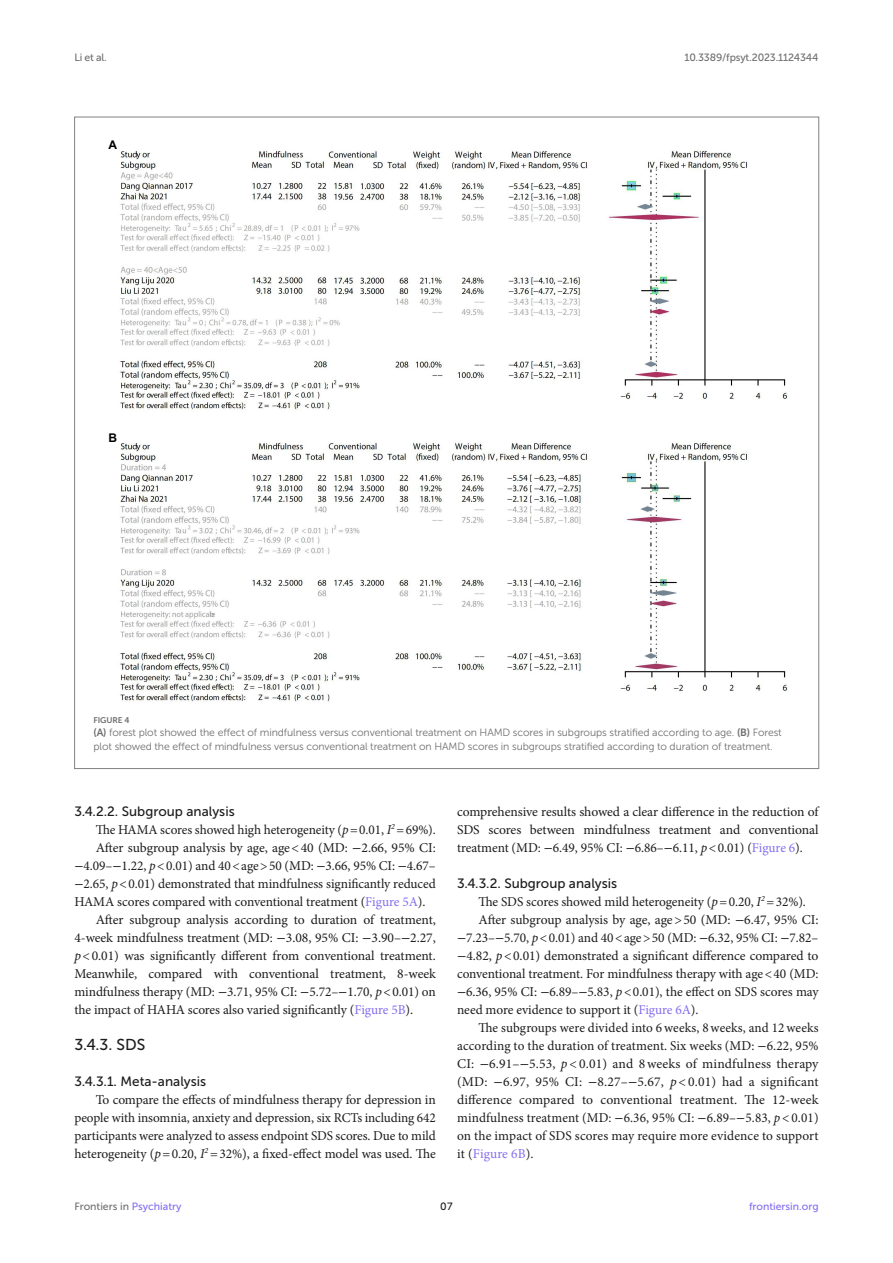
<style>
.page{position:relative;width:893px;height:1263px;background:#fff}
.page>*{position:absolute;margin:0;border:0;box-sizing:border-box;transform-origin:0 0}
.HEAD_3{font:15.75px "Museo Sans 500";color:#1b1c1b}
.TEXT{font:13.5px/18px "Minion Pro";letter-spacing:-.005em;color:#1b1c1b;text-align:justify}
.TEXT_FLUSH{font:13.5px/18px "Minion Pro";letter-spacing:-.005em;color:#1b1c1b;text-align:justify}
.HEAD_4{font:13.5px "Museo Sans 500";color:#1b1c1b}
.HEAD_4_after_HEAD_3{font:13.5px "Museo Sans 500";color:#1b1c1b}
.t1{font:700 12px "Arial";color:#000}
.FIG_LEG{font:10.5px/13.5px "Museo Sans 300";letter-spacing:-.01em;color:#706f70}
.t2{font:10.5px "Museo Sans 500";letter-spacing:-.015em;color:#706f70}
.t3{font:10.5px "Museo Sans 500";color:#856df0}
.t4{font:10.5px "Museo Sans 500";color:#1b1c1b}
.FIG_HD{font:8.25px "Museo Sans 700";letter-spacing:-.01em;color:#706f70}
.s1{font-family:"Museo Sans 700"}
.s2{font-style:italic}
.s3{font-family:"STIX General"}
.s4{color:#856df0}
</style>
<div class="page">
<img style="left:120px;top:150px;width:668px;height:552px">
<p class="t2" style="left:74px;top:51px;width:34px">Li et al.</p>
<p class="t2" style="left:684px;top:51px;width:136px">10.3389/fpsyt.2023.1124344</p>
<p class="t1" style="left:109px;top:137px;width:10px">A</p>
<p class="t1" style="left:109px;top:430px;width:10px">B</p>
<p class="FIG_HD" style="left:94px;top:715px;width:37px">FIGURE 4</p>
<p class="FIG_LEG" style="left:94px;top:726px;width:690px"><span class="s1">(A)</span> forest plot showed the effect of mindfulness versus conventional treatment on HAMD scores in subgroups stratified according to age. <span class="s1">(B)</span> Forest plot showed the effect of mindfulness versus conventional treatment on HAMD scores in subgroups stratified according to duration of treatment.</p>
<p class="HEAD_4" style="left:74px;top:804px;width:162px">3.4.2.2. Subgroup analysis</p>
<p class="TEXT_FLUSH" style="left:96px;top:821px;width:342px">The HAMA scores showed high heterogeneity (<span class="s2">p</span>=0.01, <span class="s2">I</span><sup>2</sup> =69%).</p>
<p class="TEXT" style="left:74px;top:839px;width:363px;text-indent:21px">After subgroup analysis by age, age&lt;40 (MD: <span class="s3">−</span>2.66, 95% CI: <span class="s3">−</span>4.09–<span class="s3">−</span>1.22, <span class="s2">p</span>&lt;0.01) and 40&lt;age&gt;50 (MD: <span class="s3">−</span>3.66, 95% CI: <span class="s3">−</span>4.67– <span class="s3">−</span>2.65, <span class="s2">p</span>&lt;0.01) demonstrated that mindfulness significantly reduced HAMA scores compared with conventional treatment (<span class="s4">Figure 5A</span>).</p>
<p class="TEXT" style="left:74px;top:911px;width:363px;text-indent:21px">After subgroup analysis according to duration of treatment, 4-week mindfulness treatment (MD: <span class="s3">−</span>3.08, 95% CI: <span class="s3">−</span>3.90–<span class="s3">−</span>2.27, <span class="s2">p</span>&lt;0.01) was significantly different from conventional treatment.<br>Meanwhile, compared with conventional treatment, 8-week mindfulness therapy (MD: <span class="s3">−</span>3.71, 95% CI: <span class="s3">−</span>5.72–<span class="s3">−</span>1.70, <span class="s2">p</span>&lt;0.01) on the impact of HAHA scores also varied significantly (<span class="s4">Figure 5B</span>).</p>
<p class="HEAD_3" style="left:74px;top:1036px;width:72px">3.4.3. SDS</p>
<p class="HEAD_4_after_HEAD_3" style="left:74px;top:1074px;width:133px">3.4.3.1. Meta-analysis</p>
<p class="TEXT_FLUSH" style="left:74px;top:1091px;width:363px;text-indent:21px">To compare the effects of mindfulness therapy for depression in people with insomnia, anxiety and depression, six RCTs including 642 participants were analyzed to assess endpoint SDS scores. Due to mild heterogeneity (<span class="s2">p</span>=0.20, <span class="s2">I</span><sup>2</sup> =32%), a fixed-effect model was used. The</p>
<p class="TEXT_FLUSH" style="left:457px;top:803px;width:363px">comprehensive results showed a clear difference in the reduction of SDS scores between mindfulness treatment and conventional treatment (MD: <span class="s3">−</span>6.49, 95% CI: <span class="s3">−</span>6.86–<span class="s3">−</span>6.11, <span class="s2">p</span>&lt;0.01) (<span class="s4">Figure 6</span>).</p>
<p class="HEAD_4" style="left:457px;top:876px;width:162px">3.4.3.2. Subgroup analysis</p>
<p class="TEXT_FLUSH" style="left:478px;top:893px;width:329px">The SDS scores showed mild heterogeneity (<span class="s2">p</span>=0.20, <span class="s2">I</span><sup>2</sup> =32%).</p>
<p class="TEXT" style="left:457px;top:911px;width:363px;text-indent:21px">After subgroup analysis by age, age&gt;50 (MD: <span class="s3">−</span>6.47, 95% CI: <span class="s3">−</span>7.23–<span class="s3">−</span>5.70, <span class="s2">p</span>&lt;0.01) and 40&lt;age&gt;50 (MD: <span class="s3">−</span>6.32, 95% CI: <span class="s3">−</span>7.82– <span class="s3">−</span>4.82, <span class="s2">p</span>&lt;0.01) demonstrated a significant difference compared to conventional treatment. For mindfulness therapy with age&lt;40 (MD: <span class="s3">−</span>6.36, 95% CI: <span class="s3">−</span>6.89–<span class="s3">−</span>5.83, <span class="s2">p</span>&lt;0.01), the effect on SDS scores may need more evidence to support it (<span class="s4">Figure 6A</span>).</p>
<p class="TEXT" style="left:457px;top:1019px;width:363px;text-indent:21px">The subgroups were divided into 6weeks, 8weeks, and 12weeks according to the duration of treatment. Six weeks (MD: <span class="s3">−</span>6.22, 95% CI: <span class="s3">−</span>6.91–<span class="s3">−</span>5.53, <span class="s2">p</span> &lt; 0.01) and 8weeks of mindfulness therapy (MD: <span class="s3">−</span>6.97, 95% CI: <span class="s3">−</span>8.27–<span class="s3">−</span>5.67, <span class="s2">p</span> &lt; 0.01) had a significant difference compared to conventional treatment. The 12-week mindfulness treatment (MD: <span class="s3">−</span>6.36, 95% CI: <span class="s3">−</span>6.89–<span class="s3">−</span>5.83, <span class="s2">p</span> &lt; 0.01) on the impact of SDS scores may require more evidence to support it (<span class="s4">Figure 6B</span>).</p>
<p class="t2" style="left:74px;top:1200px;width:109px">Frontiers in <span class="s4">Psychiatry</span></p>
<p class="t4" style="left:440px;top:1200px;width:14px">07</p>
<p class="t3" style="left:749px;top:1200px;width:71px">frontiersin.org</p>
</div>
